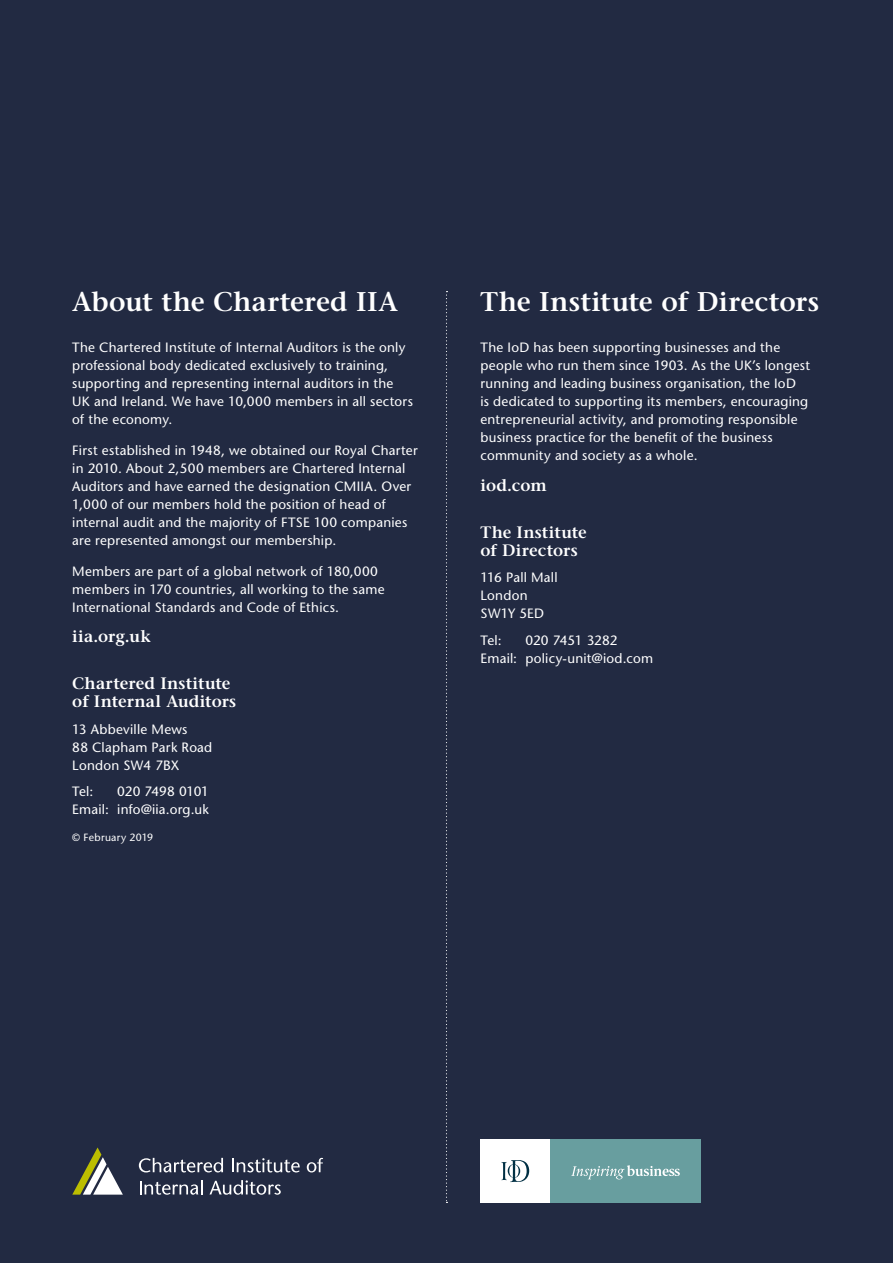
<style>
.page{position:relative;width:893px;height:1263px;background:#222a42}
.page>*{position:absolute;margin:0;border:0;box-sizing:border-box;transform-origin:0 0}
.t1{font:600 27px "Stone Serif Std";letter-spacing:.01em;color:#fff}
.t2{font:600 16.5px/18px "Stone Serif Std";letter-spacing:.01em;color:#fff}
.t3{font:500 13.5px/18px "Stone Sans Std";letter-spacing:.02em;color:#fff}
.t4{font:500 10.5px "Stone Sans Std";letter-spacing:.025em;color:#fff}
</style>
<div class="page">
<svg style="left:139px;top:1158px;width:84px;height:14px"></svg>
<svg style="left:232px;top:1158px;width:68px;height:14px"></svg>
<svg style="left:307px;top:1158px;width:16px;height:14px"></svg>
<svg style="left:140px;top:1180px;width:62px;height:15px"></svg>
<svg style="left:209px;top:1180px;width:72px;height:15px"></svg>
<svg style="left:72px;top:1147px;width:51px;height:47px"></svg>
<div style="left:550px;top:1139px;width:151px;height:64px;background:#689e9f"></div>
<svg style="left:571px;top:1165px;width:109px;height:14px"></svg>
<div style="left:480px;top:1139px;width:70px;height:64px;background:#fff"></div>
<svg style="left:501px;top:1160px;width:28px;height:22px"></svg>
<svg style="left:446px;top:291px;width:1px;height:912px"></svg>
<h1 class="t1" style="left:72px;top:285px;width:327px">About the Chartered IIA</h1>
<p class="t3" style="left:72px;top:338px;width:342px">The Chartered Institute of Internal Auditors is the only professional body dedicated exclusively to training, supporting and representing internal auditors in the UK and Ireland. We have 10,000 members in all sectors of the economy.</p>
<p class="t3" style="left:72px;top:441px;width:347px">First established in 1948, we obtained our Royal Charter in 2010. About 2,500 members are Chartered Internal Auditors and have earned the designation CMIIA. Over 1,000 of our members hold the position of head of internal audit and the majority of FTSE 100 companies are represented amongst our membership.</p>
<p class="t3" style="left:72px;top:562px;width:314px">Members are part of a global network of 180,000 members in 170 countries, all working to the same<br>International Standards and Code of Ethics.</p>
<p class="t2" style="left:72px;top:628px;width:80px">iia.org.uk</p>
<p class="t2" style="left:72px;top:674px;width:165px">Chartered Institute of Internal Auditors</p>
<p class="t3" style="left:72px;top:720px;width:142px">13 Abbeville Mews<br>88 Clapham Park Road<br>London SW4 7BX</p>
<p class="t3" style="left:72px;top:782px;width:23px">Tel:</p>
<p class="t3" style="left:72px;top:782px;width:138px;text-align:right">020 7498 0101<br>Email: info@iia.org.uk</p>
<p class="t4" style="left:72px;top:831px;width:83px">© February 2019</p>
<h1 class="t1" style="left:480px;top:285px;width:340px">The Institute of Directors</h1>
<p class="t3" style="left:480px;top:338px;width:331px">The IoD has been supporting businesses and the people who run them since 1903. As the UK’s longest running and leading business organisation, the IoD<br>is dedicated to supporting its members, encouraging entrepreneurial activity, and promoting responsible business practice for the benefit of the business community and society as a whole.</p>
<p class="t2" style="left:480px;top:476px;width:68px">iod.com</p>
<p class="t2" style="left:480px;top:523px;width:108px">The Institute of Directors</p>
<p class="t3" style="left:480px;top:568px;width:79px">116 Pall Mall<br>London<br>SW1Y 5ED</p>
<p class="t3" style="left:480px;top:631px;width:23px">Tel:</p>
<p class="t3" style="left:480px;top:631px;width:174px;text-indent:45px">020 7451 3282<br>Email: policy-unit@iod.com</p>
</div>
